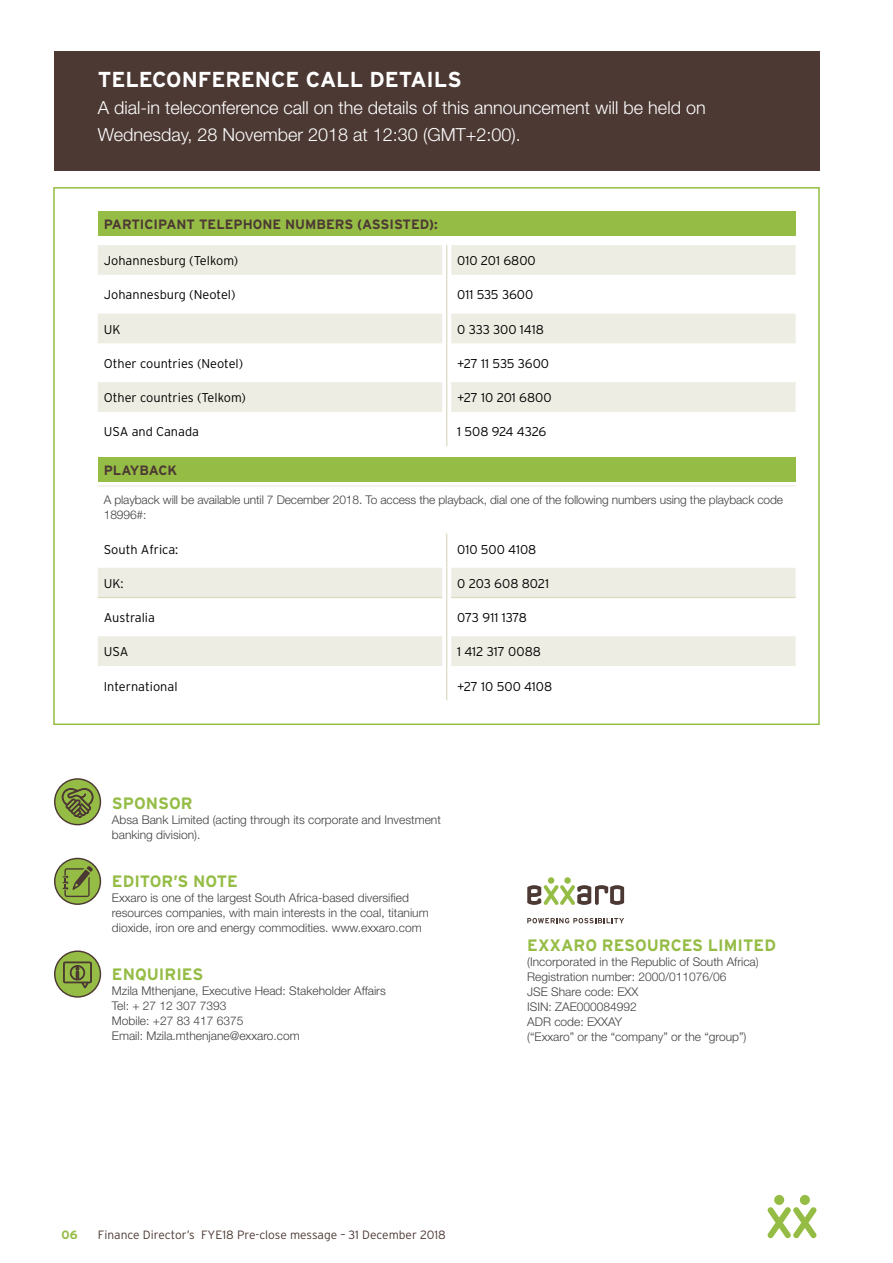
<style>
.page{position:relative;width:893px;height:1263px;background:#fff}
.page>*{position:absolute;margin:0;border:0;box-sizing:border-box;transform-origin:0 0}
.t1{font:700 21.6px "Interstate";color:#fff}
.t2{font:300 18px/27px "Helvetica Neue LT Std";color:#fff}
.t3{font:700 16.5px "Interstate";color:#95bc45}
.t4{font:700 13.5px "Interstate";color:#4c3933}
.t5{font:300 12.75px "Interstate";color:#000}
.t6{font:300 12.75px "Interstate";letter-spacing:-.025em;color:#000}
.t7{font:300 12px/15px "Helvetica Neue LT Std";color:#414042}
.t8{font:300 12px "Interstate";color:#4c3933}
.t9{font:700 12px "Interstate";color:#95bc45}
</style>
<div class="page">
<svg style="left:767px;top:1195px;width:50px;height:44px"></svg>
<div style="left:53px;top:187px;width:767px;height:538px;background:#fff;border:2px solid #95bc45"></div>
<div style="left:98px;top:212px;width:698px;height:24px;background:#95bc45"></div>
<svg style="left:98px;top:245px;width:698px;height:167px;fill:#eeede3"></svg>
<hr style="left:446px;top:245px;width:1px;height:30px;background:#dcd9c0">
<hr style="left:446px;top:279px;width:1px;height:30px;background:#dcd9c0">
<svg style="left:446px;top:309px;width:1px;height:39px"></svg>
<hr style="left:446px;top:348px;width:1px;height:30px;background:#dcd9c0">
<hr style="left:446px;top:382px;width:1px;height:30px;background:#dcd9c0">
<hr style="left:446px;top:416px;width:1px;height:30px;background:#dcd9c0">
<div style="left:98px;top:457px;width:698px;height:24px;background:#95bc45"></div>
<svg style="left:98px;top:568px;width:698px;height:98px;fill:#eeede3"></svg>
<hr style="left:98px;top:597px;width:344px;height:1px;background:#dcd9c0">
<hr style="left:451px;top:597px;width:345px;height:1px;background:#dcd9c0">
<hr style="left:98px;top:485px;width:344px;height:1px;background:#eceadd">
<hr style="left:451px;top:485px;width:345px;height:1px;background:#eceadd">
<hr style="left:446px;top:533px;width:1px;height:30px;background:#dcd9c0">
<svg style="left:446px;top:563px;width:1px;height:39px"></svg>
<hr style="left:446px;top:602px;width:1px;height:30px;background:#dcd9c0">
<hr style="left:446px;top:636px;width:1px;height:30px;background:#dcd9c0">
<hr style="left:446px;top:670px;width:1px;height:30px;background:#dcd9c0">
<div style="left:54px;top:51px;width:765px;height:120px;background:#4c3933"></div>
<svg style="left:55px;top:858px;width:45px;height:46px"></svg>
<div style="left:54px;top:858px;width:47px;height:47px;border:1px solid #4c3933;border-radius:50%"></div>
<svg style="left:63px;top:866px;width:30px;height:31px"></svg>
<svg style="left:55px;top:779px;width:45px;height:46px"></svg>
<div style="left:54px;top:778px;width:47px;height:47px;border:1px solid #4c3933;border-radius:50%"></div>
<svg style="left:62px;top:788px;width:32px;height:30px"></svg>
<div style="left:55px;top:951px;width:45px;height:46px;background:#95bc45;border-radius:50%"></div>
<div style="left:54px;top:950px;width:47px;height:48px;border:1px solid #4c3933;border-radius:50%"></div>
<svg style="left:63px;top:961px;width:29px;height:28px"></svg>
<svg style="left:527px;top:877px;width:97px;height:28px"></svg>
<svg style="left:527px;top:918px;width:97px;height:5px"></svg>
<h1 class="t1" style="left:98px;top:68px;width:365px">TELECONFERENCE CALL DETAILS</h1>
<h2 class="t2" style="left:98px;top:94px;width:609px">A dial-in teleconference call on the details of this announcement will be held on<br>Wednesday, 28 November 2018 at 12:30 (GMT+2:00).</h2>
<p class="t4" style="left:104px;top:217px;width:335px">PARTICIPANT TELEPHONE NUMBERS (ASSISTED):</p>
<p class="t5" style="left:104px;top:253px;width:136px">Johannesburg (Telkom)</p>
<p class="t5" style="left:457px;top:253px;width:80px">010 201 6800</p>
<p class="t5" style="left:104px;top:288px;width:133px">Johannesburg (Neotel)</p>
<p class="t5" style="left:457px;top:288px;width:77px">011 535 3600</p>
<p class="t5" style="left:104px;top:322px;width:18px">UK</p>
<p class="t5" style="left:457px;top:322px;width:88px">0 333 300 1418</p>
<p class="t5" style="left:104px;top:356px;width:141px">Other countries (Neotel)</p>
<p class="t5" style="left:457px;top:356px;width:93px">+27 11 535 3600</p>
<p class="t5" style="left:104px;top:390px;width:144px">Other countries (Telkom)</p>
<p class="t5" style="left:457px;top:390px;width:96px">+27 10 201 6800</p>
<p class="t5" style="left:104px;top:425px;width:97px">USA and Canada</p>
<p class="t6" style="left:457px;top:425px;width:91px">1 508 924 4326</p>
<p class="t4" style="left:104px;top:462px;width:75px">PLAYBACK</p>
<p class="t7" style="left:104px;top:492px;width:681px">A playback will be available until 7 December 2018. To access the playback, dial one of the following numbers using the playback code<br>18996#:</p>
<p class="t5" style="left:104px;top:542px;width:76px">South Africa:</p>
<p class="t5" style="left:457px;top:542px;width:81px">010 500 4108</p>
<p class="t5" style="left:104px;top:576px;width:21px">UK:</p>
<p class="t5" style="left:457px;top:576px;width:93px">0 203 608 8021</p>
<p class="t5" style="left:104px;top:610px;width:53px">Australia</p>
<p class="t5" style="left:457px;top:610px;width:71px">073 911 1378</p>
<p class="t5" style="left:104px;top:645px;width:26px">USA</p>
<p class="t5" style="left:457px;top:645px;width:85px">1 412 317 0088</p>
<p class="t5" style="left:104px;top:679px;width:75px">International</p>
<p class="t5" style="left:457px;top:679px;width:96px">+27 10 500 4108</p>
<h3 class="t3" style="left:112px;top:794px;width:82px">SPONSOR</h3>
<p class="t7" style="left:112px;top:812px;width:330px">Absa Bank Limited (acting through its corporate and Investment banking division).</p>
<h3 class="t3" style="left:112px;top:872px;width:127px">EDITOR’S NOTE</h3>
<p class="t7" style="left:112px;top:890px;width:318px">Exxaro is one of the largest South Africa-based diversified resources companies, with main interests in the coal, titanium dioxide, iron ore and energy commodities. www.exxaro.com</p>
<h3 class="t3" style="left:112px;top:965px;width:93px">ENQUIRIES</h3>
<p class="t7" style="left:112px;top:983px;width:275px">Mzila Mthenjane, Executive Head: Stakeholder Affairs Tel: + 27 12 307 7393<br>Mobile: +27 83 417 6375<br>Email: Mzila.mthenjane@exxaro.com</p>
<p class="t9" style="left:62px;top:1228px;width:18px">06</p>
<p class="t8" style="left:98px;top:1228px;width:349px">Finance Director’s FYE18 Pre-close message – 31 December 2018</p>
<h3 class="t3" style="left:527px;top:936px;width:250px">EXXARO RESOURCES LIMITED</h3>
<p class="t7" style="left:527px;top:954px;width:233px">(Incorporated in the Republic of South Africa)<br>Registration number: 2000/011076/06<br>JSE Share code: EXX<br>ISIN: ZAE000084992<br>ADR code: EXXAY<br>(“Exxaro” or the “company” or the “group”)</p>
</div>
